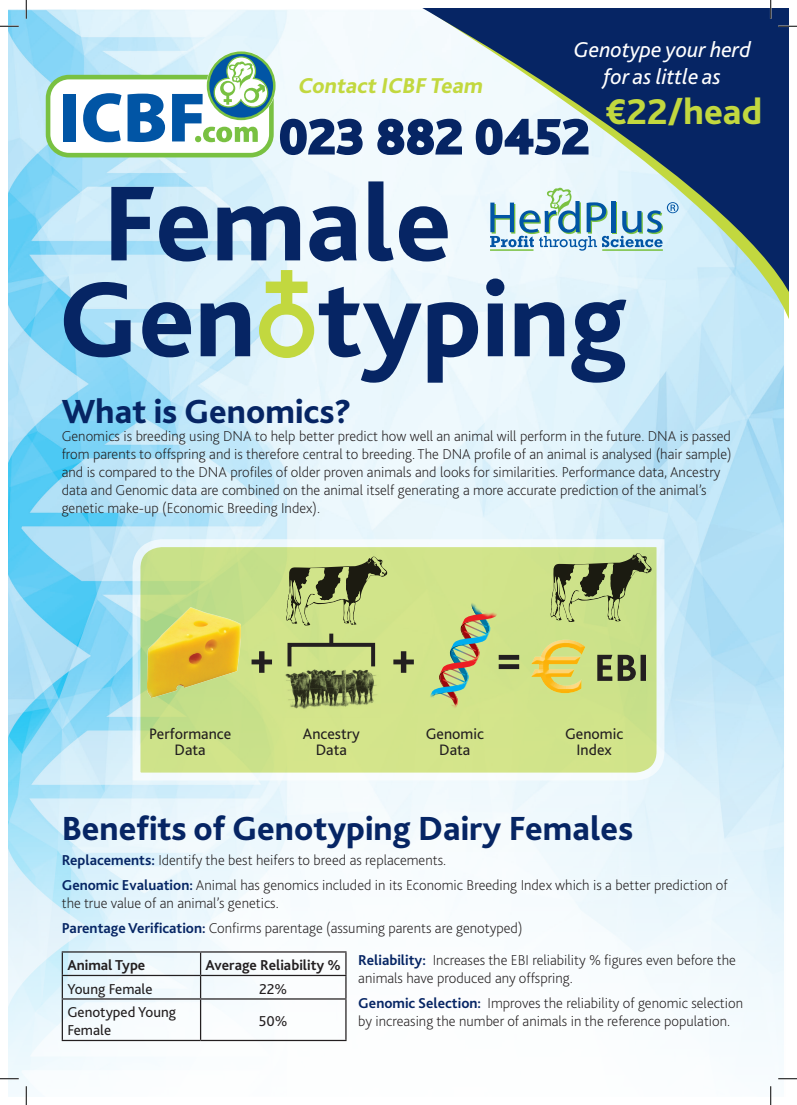
<style>
.page{position:relative;width:797px;height:1105px;background:#fff}
.page>*{position:absolute;margin:0;border:0;box-sizing:border-box;transform-origin:0 0}
.t1{font:800 111.5px "Bliss 2";color:#062564}
.t2{font:800 50px "Bliss 2";letter-spacing:.01em;color:#062564}
.t3{font:800 37.5px "Bliss 2";color:#c2d83f}
.t4{font:800 35px "Bliss 2";color:#062564}
.t5{font:italic 22.5px/27px "Bliss 2";color:#fff;text-align:center}
.t6{font:italic 800 22.5px "Bliss 2";color:#c2d83f}
.t7{font:15.88px/15.9px "Bliss 2";color:#231f20;text-align:center}
.t8{font:200 15px/18px "Bliss 2";color:#231f20}
.t9{font:15px/18px "Bliss 2";color:#231f20}
.t10{font:700 15px "Bliss 2";color:#231f20}
.s1{font-weight:700;color:#062564}
</style>
<div class="page">
<img style="left:9px;top:9px;width:779px;height:1087px">
<div style="left:259px;top:303px;width:55px;height:55px;border:11px solid #c2d83f;border-radius:50%"></div>
<div style="left:281px;top:270px;width:11px;height:44px;background:#c2d83f"></div>
<div style="left:266px;top:282px;width:41px;height:11px;background:#c2d83f"></div>
<div style="left:48px;top:77px;width:223px;height:78px;background:#fff;border-radius:21px"></div>
<div style="left:46px;top:75px;width:228px;height:82px;border:5px solid #79c142;border-radius:21px"></div>
<div style="left:64px;top:94px;width:12px;height:47px;background:#0155a5"></div>
<svg style="left:83px;top:93px;width:38px;height:49px"></svg>
<svg style="left:127px;top:94px;width:38px;height:48px"></svg>
<svg style="left:208px;top:53px;width:66px;height:66px"></svg>
<div style="left:207px;top:51px;width:68px;height:69px;border:3px solid #79c142;border-radius:50%"></div>
<svg style="left:172px;top:56px;width:97px;height:86px"></svg>
<svg style="left:402px;top:317px;width:386px;height:14px"></svg>
<svg style="left:397px;top:9px;width:391px;height:308px"></svg>
<svg style="left:279px;top:117px;width:85px;height:39px"></svg>
<svg style="left:376px;top:117px;width:87px;height:39px"></svg>
<svg style="left:474px;top:117px;width:115px;height:39px"></svg>
<svg style="left:490px;top:188px;width:188px;height:63px"></svg>
<hr style="left:490px;top:249px;width:43px;height:2px;background:#79c142">
<hr style="left:602px;top:249px;width:61px;height:2px;background:#79c142">
<svg style="left:131px;top:538px;width:534px;height:244px"></svg>
<img style="left:147px;top:607px;width:93px;height:91px">
<svg style="left:286px;top:556px;width:101px;height:69px"></svg>
<svg style="left:550px;top:553px;width:101px;height:69px"></svg>
<img style="left:282px;top:658px;width:98px;height:59px">
<div style="left:287px;top:643px;width:88px;height:25px;border:4px solid #231f20"></div>
<svg style="left:329px;top:634px;width:4px;height:11px"></svg>
<svg style="left:251px;top:651px;width:21px;height:22px"></svg>
<svg style="left:393px;top:651px;width:21px;height:22px"></svg>
<svg style="left:429px;top:602px;width:90px;height:108px"></svg>
<div style="left:530px;top:638px;width:55px;height:51px;background:#fff;opacity:.75"></div>
<div style="left:530px;top:643px;width:55px;height:50px;background:#fff101;opacity:.75"></div>
<svg style="left:597px;top:655px;width:49px;height:26px"></svg>
<hr style="left:62px;top:951px;width:138px;height:1px;background:#231f20">
<hr style="left:200px;top:951px;width:146px;height:1px;background:#231f20">
<hr style="left:62px;top:975px;width:138px;height:1px;background:#231f20">
<svg style="left:62px;top:952px;width:1px;height:46px"></svg>
<hr style="left:200px;top:975px;width:146px;height:1px;background:#231f20">
<svg style="left:200px;top:952px;width:1px;height:46px"></svg>
<svg style="left:345px;top:952px;width:1px;height:46px"></svg>
<hr style="left:62px;top:998px;width:138px;height:1px;background:#231f20">
<hr style="left:62px;top:999px;width:1px;height:41px;background:#231f20">
<hr style="left:200px;top:998px;width:146px;height:1px;background:#231f20">
<hr style="left:200px;top:999px;width:1px;height:41px;background:#231f20">
<hr style="left:345px;top:999px;width:1px;height:41px;background:#231f20">
<hr style="left:62px;top:1040px;width:138px;height:1px;background:#231f20">
<hr style="left:200px;top:1040px;width:146px;height:1px;background:#231f20">
<svg style="left:0;top:25px;width:19px;height:2px"></svg>
<svg style="left:778px;top:25px;width:19px;height:2px"></svg>
<svg style="left:0;top:1078px;width:19px;height:1px"></svg>
<svg style="left:778px;top:1078px;width:19px;height:1px"></svg>
<svg style="left:25px;top:0;width:2px;height:19px"></svg>
<svg style="left:25px;top:1086px;width:2px;height:19px"></svg>
<svg style="left:770px;top:0;width:1px;height:19px"></svg>
<svg style="left:770px;top:1086px;width:1px;height:19px"></svg>
<p class="t5" style="left:574px;top:36px;width:178px">Genotype your herd for as little as</p>
<p class="t3" style="left:606px;top:88px;width:158px">€22/head</p>
<p class="t6" style="left:297px;top:72px;width:191px">Contact ICBF Team</p>
<p class="t2" style="left:279px;top:106px;width:312px">023 882 0452</p>
<p class="t1" style="left:103px;top:154px;width:350px">Female</p>
<p class="t1" style="left:58px;top:250px;width:570px">Gen typing</p>
<p class="t4" style="left:62px;top:389px;width:291px">What is Genomics?</p>
<p class="t8" style="left:62px;top:426px;width:671px">Genomics is breeding using DNA to help better predict how well an animal will perform in the future. DNA is passed from parents to offspring and is therefore central to breeding. The DNA profile of an animal is analysed (hair sample) and is compared to the DNA profiles of older proven animals and looks for similarities. Performance data, Ancestry data and Genomic data are combined on the animal itself generating a more accurate prediction of the animal’s genetic make-up (Economic Breeding Index).</p>
<p class="t7" style="left:149px;top:725px;width:84px">Performance<br>Data</p>
<p class="t7" style="left:303px;top:725px;width:58px">Ancestry<br>Data</p>
<p class="t7" style="left:426px;top:725px;width:60px">Genomic<br>Data</p>
<p class="t7" style="left:565px;top:725px;width:60px">Genomic<br>Index</p>
<p class="t4" style="left:62px;top:807px;width:573px">Benefits of Genotyping Dairy Females</p>
<p class="t8" style="left:62px;top:851px;width:386px"><span class="s1">Replacements:</span> Identify the best heifers to breed as replacements.</p>
<p class="t8" style="left:62px;top:876px;width:667px"><span class="s1">Genomic Evaluation:</span> Animal has genomics included in its Economic Breeding Index which is a better prediction of the true value of an animal’s genetics.</p>
<p class="t8" style="left:62px;top:919px;width:462px"><span class="s1">Parentage Verification:</span> Confirms parentage (assuming parents are genotyped)</p>
<p class="t8" style="left:358px;top:950px;width:379px"><span class="s1">Reliability:</span> Increases the EBI reliability % figures even before the animals have produced any offspring.</p>
<p class="t8" style="left:358px;top:993px;width:386px"><span class="s1">Genomic Selection:</span> Improves the reliability of genomic selection by increasing the number of animals in the reference population.</p>
<p class="t10" style="left:67px;top:956px;width:80px">Animal Type</p>
<p class="t10" style="left:206px;top:956px;width:137px">Average Reliability %</p>
<p class="t9" style="left:67px;top:980px;width:87px">Young Female</p>
<p class="t9" style="left:259px;top:980px;width:30px">22%</p>
<p class="t9" style="left:67px;top:1003px;width:110px">Genotyped Young<br>Female</p>
<p class="t9" style="left:259px;top:1012px;width:30px">50%</p>
</div>
